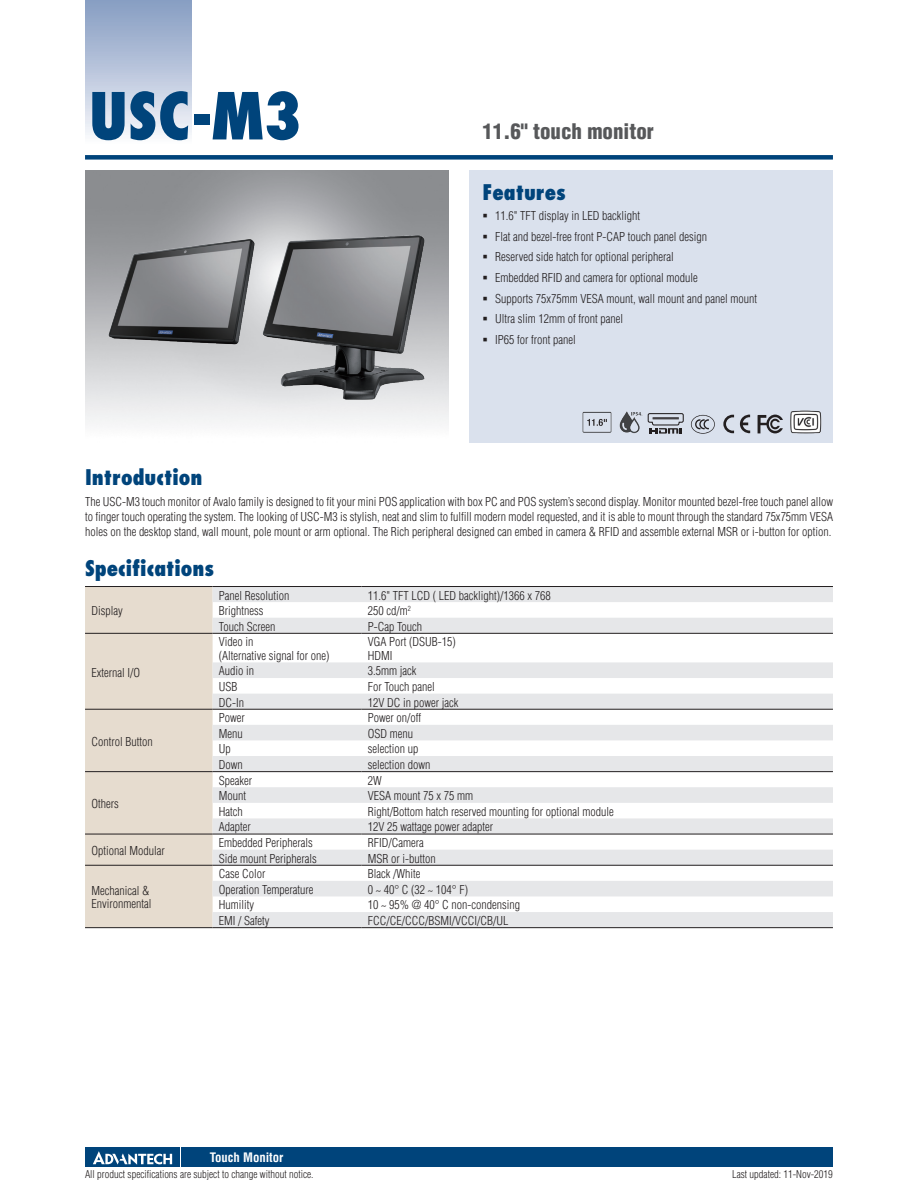
<style>
.page{position:relative;width:918px;height:1188px;background:#fff}
.page>*{position:absolute;margin:0;border:0;box-sizing:border-box;transform-origin:0 0}
.t1{font:800 condensed 63px "Futura";color:#00447b}
.t2{font:800 condensed 21px "Futura";color:#00447b}
.t3{font:900 condensed 21px "Helvetica";color:#57585a}
.t4{font:700 condensed 12.75px "Helvetica";color:#fff}
.t5{font:300 condensed 12px/20.7px "Helvetica";color:#231f20}
.t6{font:300 condensed 10.5px "Helvetica";color:#231f20}
</style>
<div class="page">
<div style="left:85px;top:155px;width:748px;height:5px;background:#00447b"></div>
<div style="left:85px;top:0;width:106px;height:143px;background:linear-gradient(to bottom,#839ac1,#f8f8fc)"></div>
<div style="left:182px;top:1147px;width:651px;height:20px;background:#00447b"></div>
<div style="left:85px;top:1147px;width:95px;height:20px;background:#00447b"></div>
<svg style="left:93px;top:1151px;width:79px;height:14px"></svg>
<div style="left:470px;top:170px;width:363px;height:272px;background:#dae1ed"></div>
<img style="left:258px;top:206px;width:173px;height:207px">
<div style="left:85px;top:587px;width:128px;height:340px;background:#e6dccf"></div>
<svg style="left:213px;top:587px;width:620px;height:340px"></svg>
<hr style="left:85px;top:927px;width:128px;height:1px;background:#231f20">
<hr style="left:213px;top:927px;width:148px;height:1px;background:#231f20">
<hr style="left:361px;top:927px;width:472px;height:1px;background:#231f20">
<hr style="left:85px;top:834px;width:128px;height:1px;background:#231f20">
<hr style="left:213px;top:834px;width:148px;height:1px;background:#231f20">
<hr style="left:361px;top:834px;width:472px;height:1px;background:#231f20">
<hr style="left:85px;top:865px;width:128px;height:1px;background:#231f20">
<hr style="left:213px;top:865px;width:148px;height:1px;background:#231f20">
<hr style="left:361px;top:865px;width:472px;height:1px;background:#231f20">
<hr style="left:85px;top:771px;width:128px;height:1px;background:#231f20">
<hr style="left:213px;top:771px;width:148px;height:1px;background:#231f20">
<hr style="left:361px;top:771px;width:472px;height:1px;background:#231f20">
<hr style="left:85px;top:586px;width:128px;height:1px;background:#231f20">
<hr style="left:213px;top:586px;width:148px;height:1px;background:#231f20">
<hr style="left:361px;top:586px;width:472px;height:1px;background:#231f20">
<hr style="left:85px;top:633px;width:128px;height:1px;background:#231f20">
<hr style="left:85px;top:709px;width:128px;height:1px;background:#231f20">
<hr style="left:213px;top:633px;width:148px;height:1px;background:#231f20">
<hr style="left:361px;top:633px;width:472px;height:1px;background:#231f20">
<hr style="left:213px;top:709px;width:148px;height:1px;background:#231f20">
<hr style="left:361px;top:709px;width:472px;height:1px;background:#231f20">
<svg style="left:723px;top:415px;width:11px;height:18px"></svg>
<svg style="left:740px;top:414px;width:10px;height:20px"></svg>
<svg style="left:758px;top:415px;width:25px;height:18px"></svg>
<img style="left:582px;top:412px;width:30px;height:21px">
<img style="left:619px;top:411px;width:24px;height:23px">
<img style="left:790px;top:410px;width:32px;height:24px">
<img style="left:97px;top:228px;width:167px;height:126px">
<svg style="left:647px;top:413px;width:37px;height:21px"></svg>
<svg style="left:691px;top:415px;width:24px;height:19px"></svg>
<h1 class="t1" style="left:89px;top:77px;width:214px">USC-M3</h1>
<h2 class="t3" style="left:482px;top:119px;width:173px">11.6" touch monitor</h2>
<h2 class="t2" style="left:482px;top:179px;width:85px">Features</h2>
<p class="t5" style="left:495px;top:205px;width:263px">11.6" TFT display in LED backlight<br>Flat and bezel-free front P-CAP touch panel design<br>Reserved side hatch for optional peripheral<br>Embedded RFID and camera for optional module<br>Supports 75x75mm VESA mount, wall mount and panel mount Ultra slim 12mm of front panel<br>IP65 for front panel</p>
<h2 class="t2" style="left:85px;top:464px;width:119px">Introduction</h2>
<p class="t5" style="left:85px;top:494px;width:750px;line-height:15px;text-align:justify">The USC-M3 touch monitor of Avalo family is designed to fit your mini POS application with box PC and POS system’s second display. Monitor mounted bezel-free touch panel allow to finger touch operating the system. The looking of USC-M3 is stylish, neat and slim to fulfill modern model requested, and it is able to mount through the standard 75x75mm VESA holes on the desktop stand, wall mount, pole mount or arm optional. The Rich peripheral designed can embed in camera &amp; RFID and assemble external MSR or i-button for option.</p>
<h2 class="t2" style="left:85px;top:555px;width:131px">Specifications</h2>
<p class="t5" style="left:91px;top:600px;width:33px">Display</p>
<p class="t5" style="left:219px;top:585px;width:72px">Panel Resolution</p>
<p class="t5" style="left:368px;top:585px;width:184px">11.6" TFT LCD ( LED backlight)/1366 x 768</p>
<p class="t5" style="left:219px;top:600px;width:46px">Brightness</p>
<p class="t5" style="left:368px;top:600px;width:45px">250 cd/m<sup>2</sup></p>
<p class="t5" style="left:219px;top:616px;width:58px">Touch Screen</p>
<p class="t5" style="left:368px;top:616px;width:56px">P-Cap Touch</p>
<p class="t5" style="left:91px;top:662px;width:50px">External I/O</p>
<p class="t5" style="left:91px;top:731px;width:63px">Control Button</p>
<p class="t5" style="left:91px;top:793px;width:29px">Others</p>
<p class="t5" style="left:91px;top:840px;width:75px">Optional Modular</p>
<p class="t5" style="left:91px;top:884px;width:61px;line-height:13.5px">Mechanical &amp;<br>Environmental</p>
<p class="t5" style="left:219px;top:635px;width:112px;line-height:13.5px">Video in<br>(Alternative signal for one)</p>
<p class="t5" style="left:368px;top:635px;width:89px;line-height:13.5px">VGA Port (DSUB-15)<br>HDMI</p>
<p class="t5" style="left:219px;top:661px;width:37px">Audio in</p>
<p class="t5" style="left:368px;top:661px;width:50px">3.5mm jack</p>
<p class="t5" style="left:219px;top:676px;width:20px">USB</p>
<p class="t5" style="left:368px;top:676px;width:69px">For Touch panel</p>
<p class="t5" style="left:219px;top:692px;width:27px">DC-In</p>
<p class="t5" style="left:368px;top:692px;width:92px">12V DC in power jack</p>
<p class="t5" style="left:219px;top:708px;width:28px">Power</p>
<p class="t5" style="left:368px;top:708px;width:55px">Power on/off</p>
<p class="t5" style="left:219px;top:723px;width:25px">Menu</p>
<p class="t5" style="left:368px;top:723px;width:47px">OSD menu</p>
<p class="t5" style="left:219px;top:739px;width:13px">Up</p>
<p class="t5" style="left:368px;top:739px;width:52px">selection up</p>
<p class="t5" style="left:219px;top:754px;width:25px">Down</p>
<p class="t5" style="left:368px;top:754px;width:64px">selection down</p>
<p class="t5" style="left:219px;top:770px;width:35px">Speaker</p>
<p class="t5" style="left:368px;top:770px;width:15px">2W</p>
<p class="t5" style="left:219px;top:786px;width:29px">Mount</p>
<p class="t5" style="left:368px;top:786px;width:107px">VESA mount 75 x 75 mm</p>
<p class="t5" style="left:219px;top:801px;width:25px">Hatch</p>
<p class="t5" style="left:368px;top:801px;width:248px">Right/Bottom hatch reserved mounting for optional module</p>
<p class="t5" style="left:219px;top:817px;width:33px">Adapter</p>
<p class="t5" style="left:368px;top:817px;width:127px">12V 25 wattage power adapter</p>
<p class="t5" style="left:219px;top:832px;width:95px">Embedded Peripherals</p>
<p class="t5" style="left:368px;top:832px;width:58px">RFID/Camera</p>
<p class="t5" style="left:219px;top:848px;width:99px">Side mount Peripherals</p>
<p class="t5" style="left:368px;top:848px;width:69px">MSR or i-button</p>
<p class="t5" style="left:219px;top:864px;width:48px">Case Color</p>
<p class="t5" style="left:368px;top:864px;width:54px">Black /White</p>
<p class="t5" style="left:219px;top:879px;width:96px">Operation Temperature</p>
<p class="t5" style="left:368px;top:879px;width:102px">0 ~ 40° C (32 ~ 104° F)</p>
<p class="t5" style="left:219px;top:895px;width:37px">Humility</p>
<p class="t5" style="left:368px;top:895px;width:154px">10 ~ 95% @ 40° C non-condensing</p>
<p class="t5" style="left:219px;top:910px;width:52px">EMI / Safety</p>
<p class="t5" style="left:368px;top:910px;width:142px">FCC/CE/CCC/BSMI/VCCI/CB/UL</p>
<p class="t4" style="left:210px;top:1150px;width:75px">Touch Monitor</p>
<p class="t6" style="left:85px;top:1168px;width:230px">All product specifications are subject to change without notice.</p>
<p class="t6" style="left:732px;top:1168px;width:102px">Last updated: 11-Nov-2019</p>
</div>
